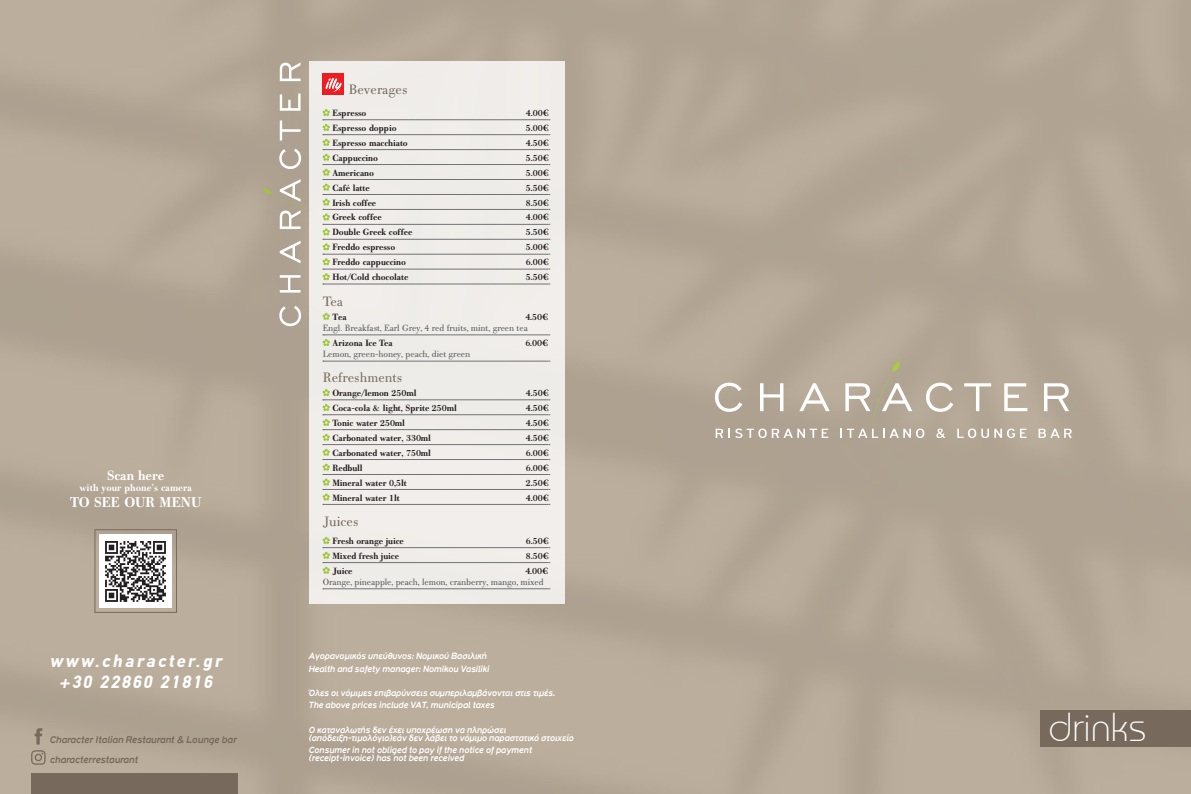
<style>
.page{position:relative;width:1191px;height:794px;background:#b5a796}
.page>*{position:absolute;margin:0;border:0;box-sizing:border-box;transform-origin:0 0}
.t1{font:40.25px "Bauhaus Light CTT";color:#fff}
.t2{font:italic 700 17.5px "CF Din";color:#fff}
.t3{font:700 15.22px "PF Bodoni Text";color:#fff}
.t4{font:14.53px "PF Bodoni Text";color:#776a5c}
.t5{font:700 14.44px "PF Bodoni Text";color:#fff}
.t6{font:700 10.67px "PF Bodoni Text";color:#fff}
.t7{font:italic 700 10.5px "PF Highway Gothic Extended";color:#776a5c;scale:.86 1}
.t8{font:700 9.62px "PF Bodoni Text";letter-spacing:-.01em;color:#231f20}
.t9{font:italic 700 9.62px/8px "PF Highway Gothic Extended";color:#fff;scale:.86 1}
.t10{font:9.62px/11.3px "PF Bodoni Text";letter-spacing:-.01em;color:#57585a}
.s1{font-weight:700;color:#231f20}
</style>
<div class="page">
<svg style="left:715px;top:383px;width:27px;height:29px"></svg>
<svg style="left:760px;top:383px;width:23px;height:28px"></svg>
<svg style="left:799px;top:383px;width:30px;height:28px"></svg>
<svg style="left:1044px;top:383px;width:25px;height:28px"></svg>
<svg style="left:715px;top:428px;width:113px;height:10px"></svg>
<svg style="left:840px;top:361px;width:187px;height:77px;background:#bdb1a1"></svg>
<svg style="left:1038px;top:429px;width:33px;height:9px"></svg>
<div style="left:309px;top:62px;width:255px;height:542px;background:#efede9"></div>
<svg style="left:323px;top:109px;width:227px;height:176px"></svg>
<svg style="left:323px;top:389px;width:227px;height:116px"></svg>
<svg style="left:323px;top:588px;width:227px;height:1px"></svg>
<svg style="left:323px;top:537px;width:227px;height:37px"></svg>
<svg style="left:323px;top:361px;width:227px;height:1px"></svg>
<svg style="left:323px;top:313px;width:7px;height:7px"></svg>
<svg style="left:323px;top:335px;width:227px;height:11px"></svg>
<div style="left:323px;top:74px;width:21px;height:21px;background:#ee1d23"></div>
<svg style="left:325px;top:78px;width:17px;height:14px"></svg>
<svg style="left:279px;top:306px;width:22px;height:20px"></svg>
<svg style="left:280px;top:275px;width:20px;height:18px"></svg>
<svg style="left:280px;top:241px;width:20px;height:22px"></svg>
<svg style="left:279px;top:149px;width:22px;height:20px"></svg>
<svg style="left:280px;top:120px;width:20px;height:21px"></svg>
<svg style="left:280px;top:93px;width:20px;height:18px"></svg>
<svg style="left:280px;top:62px;width:20px;height:19px"></svg>
<svg style="left:263px;top:179px;width:49px;height:50px"></svg>
<svg style="left:35px;top:728px;width:7px;height:16px"></svg>
<svg style="left:31px;top:750px;width:15px;height:14px"></svg>
<div style="left:31px;top:773px;width:207px;height:21px;background:#776a5c"></div>
<div style="left:95px;top:529px;width:82px;height:84px;border:1px solid #776a5c"></div>
<img style="left:100px;top:534px;width:72px;height:73px">
<div style="left:1041px;top:710px;width:150px;height:37px;background:#776a5c"></div>
<p class="t5" style="left:107px;top:467px;width:59px">Scan here</p>
<p class="t6" style="left:79px;top:482px;width:114px">with your phone’s camera</p>
<p class="t3" style="left:70px;top:494px;width:133px">TO SEE OUR MENU</p>
<p class="t2" style="left:50px;top:652px;width:177px">www.character.gr</p>
<p class="t2" style="left:59px;top:673px;width:158px">+30 22860 21816</p>
<p class="t7" style="left:50px;top:733px;width:219px">Character Italian Restaurant &amp; Lounge bar</p>
<p class="t7" style="left:50px;top:754px;width:104px">characterrestaurant</p>
<p class="t4" style="left:349px;top:82px;width:60px">Beverages</p>
<p class="t8" style="left:332px;top:108px;width:36px">Espresso</p>
<p class="t8" style="left:526px;top:108px;width:24px">4.00€</p>
<p class="t8" style="left:332px;top:123px;width:66px">Espresso doppio</p>
<p class="t8" style="left:526px;top:123px;width:24px">5.00€</p>
<p class="t8" style="left:332px;top:137px;width:77px">Espresso macchiato</p>
<p class="t8" style="left:526px;top:137px;width:24px">4.50€</p>
<p class="t8" style="left:332px;top:152px;width:47px">Cappuccino</p>
<p class="t8" style="left:526px;top:152px;width:24px">5.50€</p>
<p class="t8" style="left:332px;top:167px;width:43px">Americano</p>
<p class="t8" style="left:526px;top:167px;width:24px">5.00€</p>
<p class="t8" style="left:332px;top:182px;width:39px">Café latte</p>
<p class="t8" style="left:526px;top:182px;width:24px">5.50€</p>
<p class="t8" style="left:332px;top:197px;width:45px">Irish coffee</p>
<p class="t8" style="left:526px;top:197px;width:24px">8.50€</p>
<p class="t8" style="left:332px;top:212px;width:51px">Greek coffee</p>
<p class="t8" style="left:526px;top:212px;width:24px">4.00€</p>
<p class="t8" style="left:332px;top:227px;width:81px">Double Greek coffee</p>
<p class="t8" style="left:526px;top:227px;width:24px">5.50€</p>
<p class="t8" style="left:332px;top:242px;width:64px">Freddo espresso</p>
<p class="t8" style="left:526px;top:242px;width:24px">5.00€</p>
<p class="t8" style="left:332px;top:257px;width:75px">Freddo cappuccino</p>
<p class="t8" style="left:526px;top:257px;width:24px">6.00€</p>
<p class="t8" style="left:332px;top:272px;width:78px">Hot/Cold chocolate</p>
<p class="t8" style="left:526px;top:272px;width:24px">5.50€</p>
<p class="t4" style="left:323px;top:294px;width:22px">Tea</p>
<p class="t10" style="left:323px;top:311px;width:227px;text-indent:203px"><span class="s1">4.50€<br></span>Engl. Breakfast, Earl Grey, 4 red fruits, mint, green tea</p>
<p class="t8" style="left:332px;top:338px;width:62px">Arizona Ice Tea</p>
<p class="t8" style="left:525px;top:338px;width:24px">6.00€</p>
<p class="t10" style="left:323px;top:349px;width:149px">Lemon, green-honey, peach, diet green</p>
<p class="t8" style="left:332px;top:311px;width:16px">Τea</p>
<p class="t4" style="left:323px;top:370px;width:81px">Refreshments</p>
<p class="t8" style="left:332px;top:388px;width:86px">Orange/lemon 250ml</p>
<p class="t8" style="left:526px;top:388px;width:24px">4.50€</p>
<p class="t8" style="left:332px;top:402px;width:126px">Coca-cola &amp; light, Sprite 250ml</p>
<p class="t8" style="left:526px;top:402px;width:24px">4.50€</p>
<p class="t8" style="left:332px;top:417px;width:74px">Tonic water 250ml</p>
<p class="t8" style="left:526px;top:417px;width:24px">4.50€</p>
<p class="t8" style="left:332px;top:432px;width:100px">Carbonated water, 330ml</p>
<p class="t8" style="left:526px;top:432px;width:24px">4.50€</p>
<p class="t8" style="left:332px;top:447px;width:100px">Carbonated water, 750ml</p>
<p class="t8" style="left:526px;top:447px;width:24px">6.00€</p>
<p class="t8" style="left:332px;top:462px;width:32px">Redbull</p>
<p class="t8" style="left:526px;top:462px;width:24px">6.00€</p>
<p class="t8" style="left:332px;top:477px;width:76px">Mineral water 0,5lt</p>
<p class="t8" style="left:526px;top:477px;width:24px">2.50€</p>
<p class="t8" style="left:332px;top:492px;width:69px">Mineral water 1lt</p>
<p class="t8" style="left:526px;top:492px;width:24px">4.00€</p>
<p class="t8" style="left:332px;top:535px;width:73px">Fresh orange juice</p>
<p class="t8" style="left:526px;top:535px;width:24px">6.50€</p>
<p class="t8" style="left:332px;top:550px;width:68px">Mixed fresh juice</p>
<p class="t8" style="left:526px;top:550px;width:24px">8.50€</p>
<p class="t8" style="left:332px;top:565px;width:22px">Juice</p>
<p class="t4" style="left:323px;top:514px;width:37px">Juices</p>
<p class="t10" style="left:323px;top:565px;width:227px;text-indent:203px"><span class="s1">4.00€<br></span>Orange, pineapple, peach, lemon, cranberry, mango, mixed</p>
<p class="t9" style="left:309px;top:652px;width:209px">Αγορανομικός υπεύθυνος: Νομικού Βασιλική</p>
<p class="t9" style="left:309px;top:664px;width:212px">Health and safety manager: Nomikou Vasiliki</p>
<p class="t9" style="left:309px;top:688px;width:288px">Όλες οι νόμιμες επιβαρύνσεις συμπεριλαμβάνονται στις τιμές.</p>
<p class="t9" style="left:309px;top:701px;width:218px">The above prices include VAT, municipal taxes</p>
<p class="t9" style="left:309px;top:725px;width:310px">Ο καταναλωτής δεν έχει υποχρέωση να πληρώσει (απόδειξη-τιμολόγιο)εάν δεν λάβει το νόμιμο παραστατικό στοιχείο</p>
<p class="t9" style="left:309px;top:746px;width:261px">Consumer in not obliged to pay if the notice of payment (receipt-invoice) has not been received</p>
<p class="t1" style="left:1048px;top:705px;width:99px">drinks</p>
</div>
